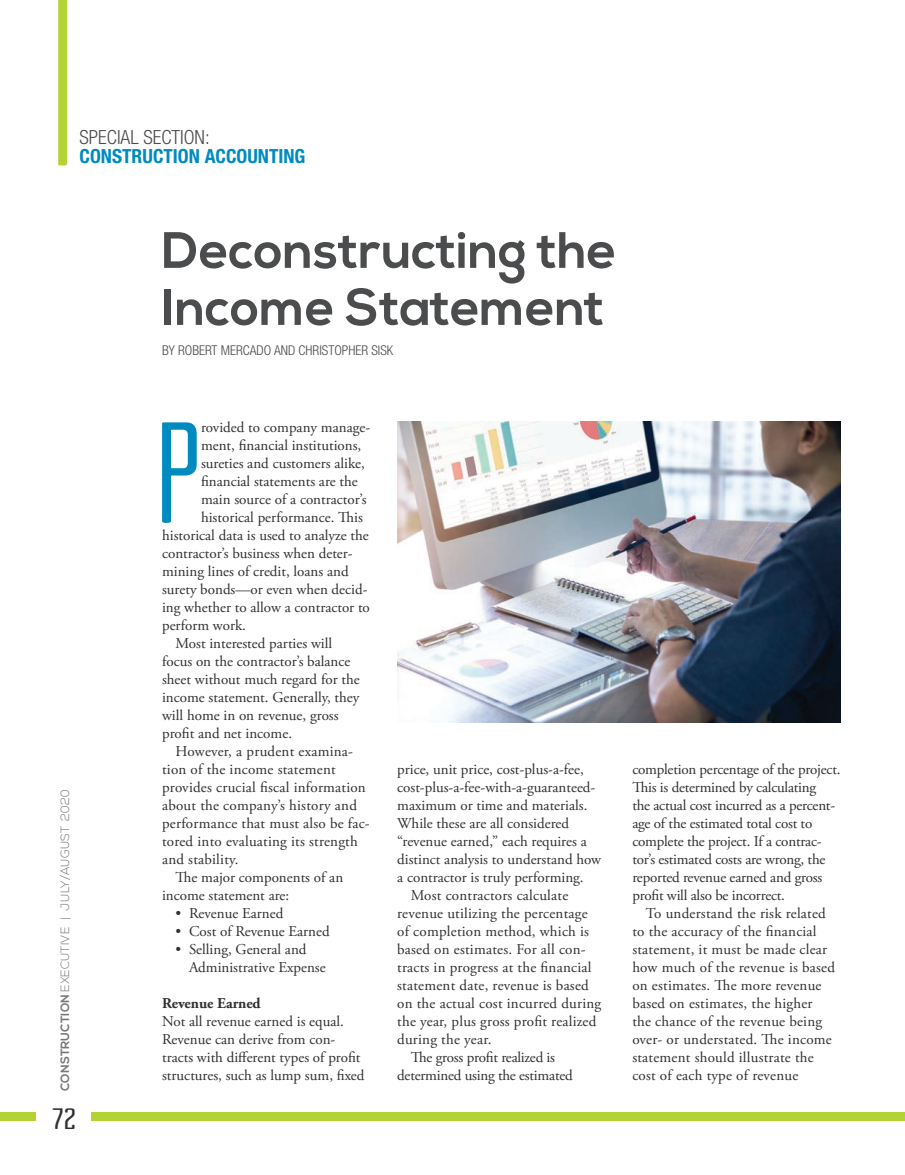
<style>
.page{position:relative;width:905px;height:1175px;background:#fff}
.page>*{position:absolute;margin:0;border:0;box-sizing:border-box;transform-origin:0 0}
.First_Graph{font:143.55px "Arvil Sans";color:#008bc0}
.SS-Hed{font:700 51px/57px "Nexa";color:#4b4c4d}
.t1{font:30px "Arvil Sans";color:#312f30;scale:1.3 1}
.t2{font:700 condensed 19.5px "Helvetica Neue";color:#008bc0}
.t3{font:300 condensed 19.5px "Helvetica Neue";color:#4b4c4d}
.Body{font:15px/18px "Adobe Garamond Pro";letter-spacing:.015em;color:#312f30}
.Body_No_Indent{font:15px/18px "Adobe Garamond Pro";color:#312f30}
.First_Graph-2{font:15px "Adobe Garamond Pro";color:#312f30}
.Body-2{font:15px/18px "Adobe Garamond Pro";letter-spacing:-.015em;color:#312f30;text-align:center}
.Subhead{font:700 15px "Adobe Garamond Pro";color:#312f30}
.Byline{font:300 condensed 13.5px "Helvetica Neue";color:#4b4c4d}
.t4{font:300 12px "Nexa";letter-spacing:.005em;color:#76787b}
.s1{font-weight:700}
</style>
<div class="page">
<div style="left:91px;top:1112px;width:813px;height:8px;background:#b3d234"></div>
<div style="left:0;top:1112px;width:36px;height:8px;background:#b3d234"></div>
<svg style="left:58px;top:0;width:9px;height:165px"></svg>
<img style="left:397px;top:421px;width:443px;height:301px">
<h3 class="t3" style="left:80px;top:125px;width:132px">SPECIAL SECTION:</h3>
<h3 class="t2" style="left:80px;top:144px;width:227px">CONSTRUCTION ACCOUNTING</h3>
<p class="t4" style="left:58px;top:1090px;width:303px;rotate:-90deg"><span class="s1">CONSTRUCTION</span> EXECUTIVE | JULY/AUGUST 2020</p>
<h3 class="t1" style="left:52px;top:1102px;width:20px">72</h3>
<p class="SS-Hed" style="left:162px;top:224px;width:456px">Deconstructing the<br>Income Statement</p>
<p class="Byline" style="left:162px;top:342px;width:233px">BY ROBERT MERCADO AND CHRISTOPHER SISK</p>
<p class="First_Graph" style="left:156px;top:394px;width:46px">P</p>
<p class="First_Graph-2" style="left:201px;top:418px;width:171px">rovided to company manage-</p>
<p class="First_Graph-2" style="left:201px;top:436px;width:162px">ment, financial institutions,</p>
<p class="First_Graph-2" style="left:201px;top:454px;width:165px">sureties and customers alike,</p>
<p class="First_Graph-2" style="left:201px;top:472px;width:158px">financial statements are the</p>
<p class="First_Graph-2" style="left:201px;top:490px;width:167px">main source of a contractor’s</p>
<p class="First_Graph-2" style="left:201px;top:508px;width:163px">historical performance. This</p>
<p class="First_Graph-2" style="left:162px;top:526px;width:208px">historical data is used to analyze the</p>
<p class="First_Graph-2" style="left:162px;top:544px;width:192px">contractor’s business when deter-</p>
<p class="First_Graph-2" style="left:162px;top:562px;width:188px">mining lines of credit, loans and</p>
<p class="First_Graph-2" style="left:162px;top:580px;width:207px">surety bonds—or even when decid-</p>
<p class="First_Graph-2" style="left:162px;top:598px;width:209px">ing whether to allow a contractor to</p>
<p class="First_Graph-2" style="left:162px;top:616px;width:85px">perform work.</p>
<p class="Body" style="left:162px;top:635px;width:199px;text-indent:14px">Most interested parties will focus on the contractor’s balance sheet without much regard for the income statement. Generally, they will home in on revenue, gross profit and net income.</p>
<p class="Body" style="left:162px;top:743px;width:209px;text-indent:14px">However, a prudent examina&shy;tion of the income statement provides crucial fiscal information about the company’s history and performance that must also be fac&shy;tored into evaluating its strength and stability.</p>
<p class="Body" style="left:162px;top:869px;width:183px;text-indent:14px">The major components of an income statement are:</p>
<p class="Body" style="left:176px;top:905px;width:109px">• Revenue Earned</p>
<p class="Body" style="left:176px;top:923px;width:156px">• Cost of Revenue Earned</p>
<p class="Body" style="left:189px;top:941px;width:138px;text-indent:-14px">• Selling, General and<br>Administrative Expense</p>
<p class="Subhead" style="left:162px;top:995px;width:100px">Revenue Earned</p>
<p class="Body_No_Indent" style="left:162px;top:1013px;width:204px">Not all revenue earned is equal.<br>Revenue can derive from con&shy;tracts with different types of profit structures, such as lump sum, fixed</p>
<p class="Body_No_Indent" style="left:397px;top:761px;width:205px">price, unit price, cost-plus-a-fee, cost-plus-a-fee-with-a-guaranteed&shy;maximum or time and materials.<br>While these are all considered “revenue earned,” each requires a distinct analysis to understand how a contractor is truly performing.</p>
<p class="Body" style="left:397px;top:887px;width:205px;text-indent:14px">Most contractors calculate revenue utilizing the percentage of completion method, which is based on estimates. For all con&shy;tracts in progress at the financial statement date, revenue is based on the actual cost incurred during the year, plus gross profit realized during the year.</p>
<p class="Body-2" style="left:397px;top:1049px;width:177px">The gross profit realized is determined using the estimated</p>
<p class="Body-2" style="left:632px;top:761px;width:210px;text-align:left">completion percentage of the project.<br>This is determined by calculating<br>the actual cost incurred as a percent&shy;age of the estimated total cost to complete the project. If a contrac&shy;tor’s estimated costs are wrong, the reported revenue earned and gross profit will also be incorrect.</p>
<p class="Body" style="left:632px;top:905px;width:204px;text-indent:14px">To understand the risk related to the accuracy of the financial statement, it must be made clear how much of the revenue is based on estimates. The more revenue based on estimates, the higher<br>the chance of the revenue being over- or understated. The income statement should illustrate the cost of each type of revenue</p>
</div>
